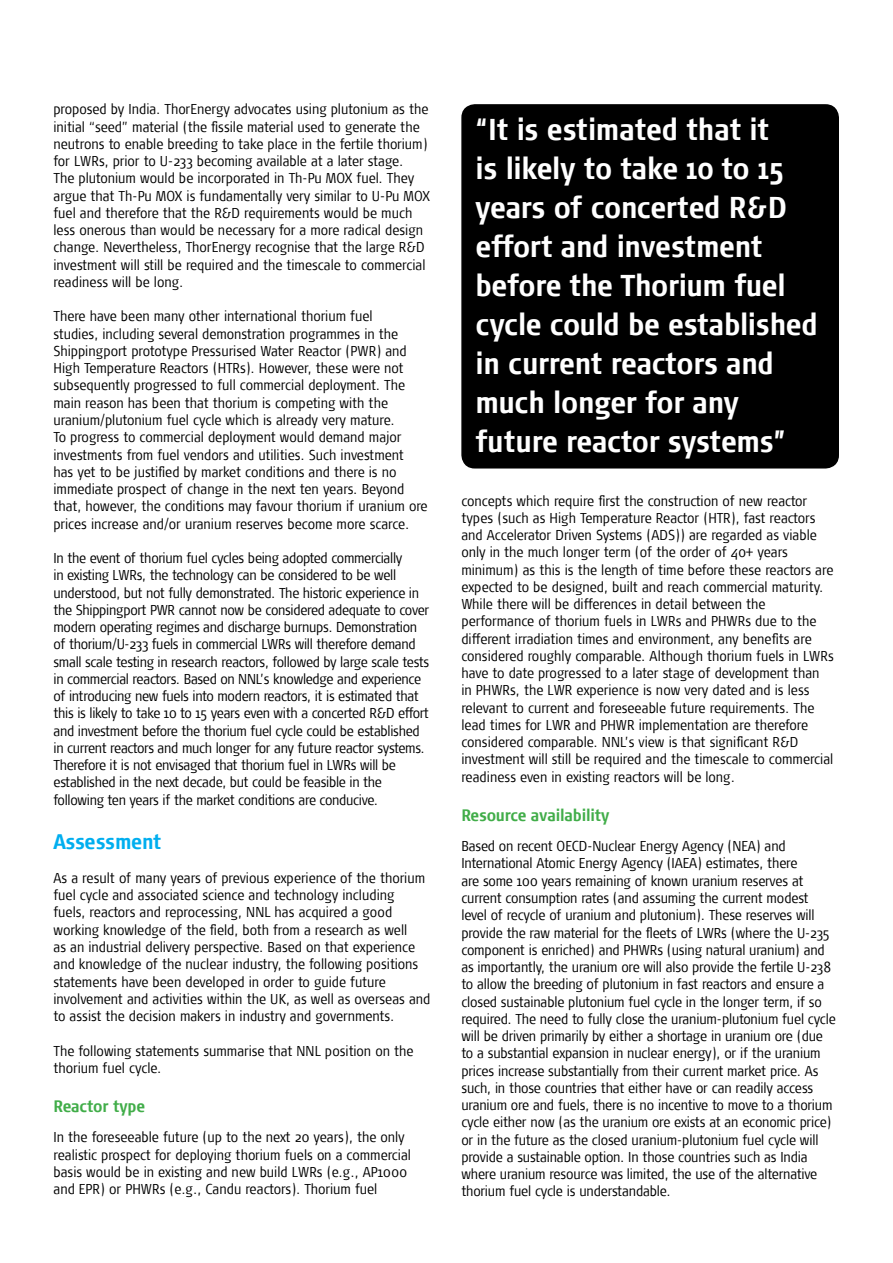
<style>
.page{position:relative;width:893px;height:1263px;background:#fff}
.page>*{position:absolute;margin:0;border:0;box-sizing:border-box;transform-origin:0 0}
.t1{font:700 30px/39px "Signa Cond";letter-spacing:-.01em;color:#fff}
.t2{font:700 21px "Signa Cond";color:#00aeef}
.t3{font:700 16.5px "Signa Cond";letter-spacing:-.01em;color:#41ad49}
.t4{font:300 14.25px/17.2px "Signa Cond";letter-spacing:-.01em;color:#000}
</style>
<div class="page">
<div style="left:462px;top:105px;width:376px;height:363px;background:#000;border-radius:13px"></div>
<div style="left:461px;top:104px;width:378px;height:364px;border:2px solid #000;border-radius:13px"></div>
<p class="t4" style="left:53px;top:101px;width:378px">proposed by India. ThorEnergy advocates using plutonium as the initial “seed” material (the fissile material used to generate the neutrons to enable breeding to take place in the fertile thorium) for LWRs, prior to U-233 becoming available at a later stage.<br>The plutonium would be incorporated in Th-Pu MOX fuel. They argue that Th-Pu MOX is fundamentally very similar to U-Pu MOX fuel and therefore that the R&amp;D requirements would be much less onerous than would be necessary for a more radical design change. Nevertheless, ThorEnergy recognise that the large R&amp;D investment will still be required and the timescale to commercial readiness will be long.</p>
<p class="t4" style="left:53px;top:308px;width:376px">There have been many other international thorium fuel<br>studies, including several demonstration programmes in the Shippingport prototype Pressurised Water Reactor (PWR) and High Temperature Reactors (HTRs). However, these were not subsequently progressed to full commercial deployment. The main reason has been that thorium is competing with the uranium/plutonium fuel cycle which is already very mature.<br>To progress to commercial deployment would demand major investments from fuel vendors and utilities. Such investment<br>has yet to be justified by market conditions and there is no immediate prospect of change in the next ten years. Beyond that, however, the conditions may favour thorium if uranium ore prices increase and/or uranium reserves become more scarce.</p>
<p class="t4" style="left:53px;top:550px;width:377px">In the event of thorium fuel cycles being adopted commercially<br>in existing LWRs, the technology can be considered to be well understood, but not fully demonstrated. The historic experience in the Shippingport PWR cannot now be considered adequate to cover modern operating regimes and discharge burnups. Demonstration of thorium/U-233 fuels in commercial LWRs will therefore demand small scale testing in research reactors, followed by large scale tests in commercial reactors. Based on NNL’s knowledge and experience of introducing new fuels into modern reactors, it is estimated that this is likely to take 10 to 15 years even with a concerted R&amp;D effort and investment before the thorium fuel cycle could be established in current reactors and much longer for any future reactor systems.<br>Therefore it is not envisaged that thorium fuel in LWRs will be established in the next decade, but could be feasible in the following ten years if the market conditions are conducive.</p>
<h2 class="t2" style="left:53px;top:829px;width:109px">Assessment</h2>
<p class="t4" style="left:53px;top:869px;width:378px">As a result of many years of previous experience of the thorium fuel cycle and associated science and technology including<br>fuels, reactors and reprocessing, NNL has acquired a good working knowledge of the field, both from a research as well<br>as an industrial delivery perspective. Based on that experience and knowledge of the nuclear industry, the following positions statements have been developed in order to guide future involvement and activities within the UK, as well as overseas and to assist the decision makers in industry and governments.</p>
<p class="t4" style="left:53px;top:1042px;width:361px">The following statements summarise that NNL position on the thorium fuel cycle.</p>
<p class="t3" style="left:53px;top:1097px;width:93px">Reactor type</p>
<p class="t4" style="left:53px;top:1129px;width:359px">In the foreseeable future (up to the next 20 years), the only realistic prospect for deploying thorium fuels on a commercial basis would be in existing and new build LWRs (e.g., AP1000 and EPR) or PHWRs (e.g., Candu reactors). Thorium fuel</p>
<h1 class="t1" style="left:476px;top:110px;width:344px">“It is estimated that it<br>is likely to take 10 to 15 years of concerted R&amp;D effort and investment before the Thorium fuel cycle could be established in current reactors and much longer for any future reactor systems”</h1>
<p class="t4" style="left:461px;top:492px;width:374px">concepts which require first the construction of new reactor types (such as High Temperature Reactor (HTR), fast reactors and Accelerator Driven Systems (ADS)) are regarded as viable only in the much longer term (of the order of 40+ years minimum) as this is the length of time before these reactors are expected to be designed, built and reach commercial maturity.<br>While there will be differences in detail between the performance of thorium fuels in LWRs and PHWRs due to the different irradiation times and environment, any benefits are considered roughly comparable. Although thorium fuels in LWRs have to date progressed to a later stage of development than<br>in PHWRs, the LWR experience is now very dated and is less relevant to current and foreseeable future requirements. The lead times for LWR and PHWR implementation are therefore considered comparable. NNL’s view is that significant R&amp;D investment will still be required and the timescale to commercial readiness even in existing reactors will be long.</p>
<p class="t3" style="left:461px;top:806px;width:150px">Resource availability</p>
<p class="t4" style="left:461px;top:838px;width:376px">Based on recent OECD-Nuclear Energy Agency (NEA) and International Atomic Energy Agency (IAEA) estimates, there<br>are some 100 years remaining of known uranium reserves at current consumption rates (and assuming the current modest level of recycle of uranium and plutonium). These reserves will provide the raw material for the fleets of LWRs (where the U-235 component is enriched) and PHWRs (using natural uranium) and as importantly, the uranium ore will also provide the fertile U-238 to allow the breeding of plutonium in fast reactors and ensure a closed sustainable plutonium fuel cycle in the longer term, if so required. The need to fully close the uranium-plutonium fuel cycle will be driven primarily by either a shortage in uranium ore (due to a substantial expansion in nuclear energy), or if the uranium prices increase substantially from their current market price. As such, in those countries that either have or can readily access uranium ore and fuels, there is no incentive to move to a thorium cycle either now (as the uranium ore exists at an economic price) or in the future as the closed uranium-plutonium fuel cycle will provide a sustainable option. In those countries such as India where uranium resource was limited, the use of the alternative thorium fuel cycle is understandable.</p>
</div>
